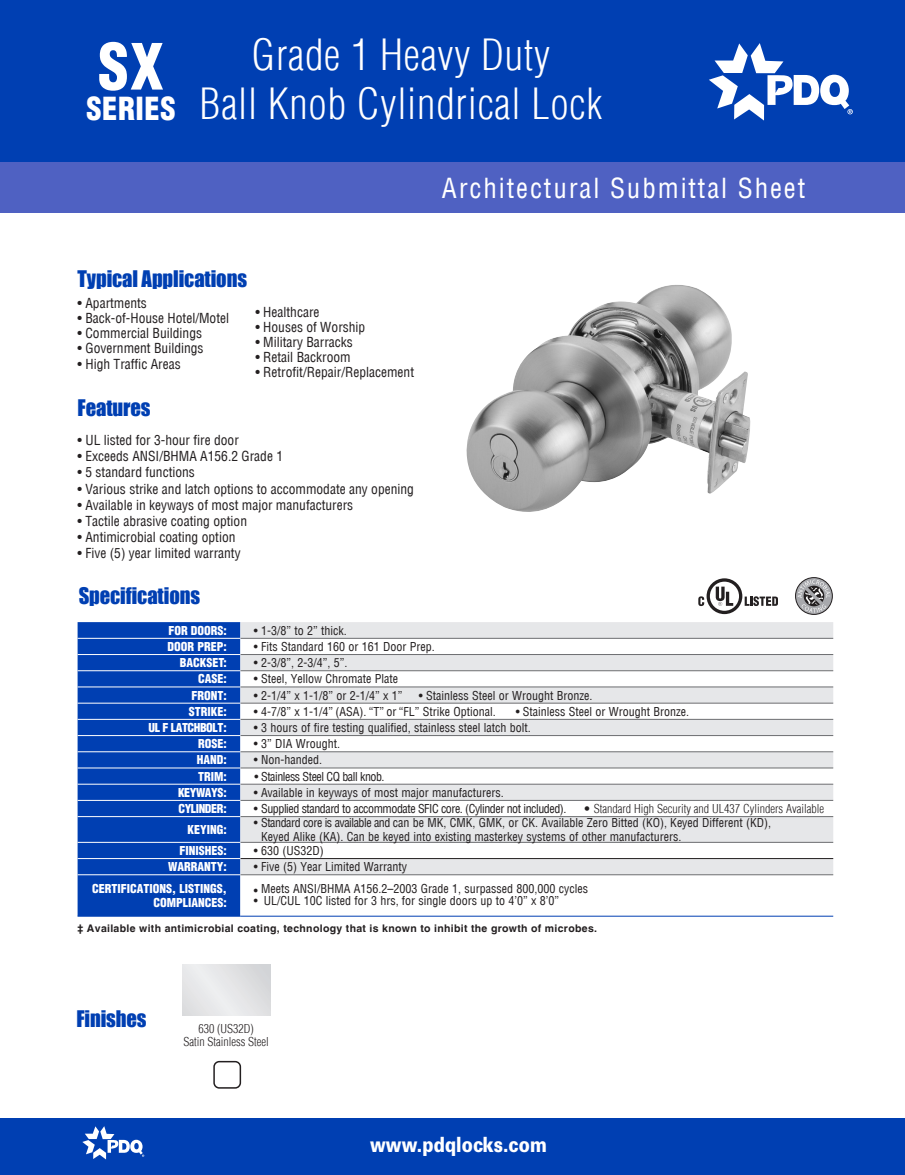
<style>
.page{position:relative;width:905px;height:1175px;background:#fff}
.page>*{position:absolute;margin:0;border:0;box-sizing:border-box;transform-origin:0 0}
.t1{font:900 condensed 62.1px "Helvetica LT";color:#fff}
.t2{font:300 condensed 42px/49.2px "Helvetica LT";letter-spacing:.02em;color:#fff;text-align:center}
.t3{font:900 condensed 31.05px "Helvetica LT";letter-spacing:.02em;color:#fff}
.t4{font:condensed 27px "Helvetica LT";letter-spacing:.07em;color:#fff}
.t5{font:21px "Impact";letter-spacing:-.005em;color:#003fb2}
.t6{font:900 21px "Univers";color:#fff;scale:.8 1}
.t7{font:condensed 13.5px "Helvetica LT";color:#231f20}
.t8{font:condensed 12px/13.5px "Helvetica LT";color:#231f20}
.t9{font:900 condensed 12px/13.5px "Helvetica LT";color:#fff;text-align:right}
.t10{font:condensed 12px "Helvetica LT";letter-spacing:-.04em;color:#231f20}
.t11{font:300 condensed 12px/13.5px "Helvetica LT";color:#231f20;text-align:center}
.t12{font:900 condensed 12px "Helvetica LT";letter-spacing:-.04em;color:#fff}
.t13{font:700 10.5px "Helvetica LT";letter-spacing:.03em;color:#231f20}
</style>
<div class="page">
<div style="left:0;top:0;width:904px;height:162px;background:#003fb2"></div>
<div style="left:0;top:162px;width:904px;height:51px;background:#4f61c2"></div>
<svg style="left:709px;top:43px;width:143px;height:78px"></svg>
<div style="left:0;top:1118px;width:904px;height:56px;background:#003fb2"></div>
<svg style="left:82px;top:1126px;width:62px;height:33px"></svg>
<div style="left:78px;top:622px;width:162px;height:293px;background:#003fb2"></div>
<div style="left:240px;top:622px;width:593px;height:16px;background:#e6e7e9"></div>
<svg style="left:240px;top:639px;width:593px;height:276px"></svg>
<hr style="left:240px;top:638px;width:593px;height:1px;background:#6c6d70">
<hr style="left:240px;top:654px;width:593px;height:1px;background:#6c6d70">
<hr style="left:240px;top:670px;width:593px;height:1px;background:#6c6d70">
<hr style="left:240px;top:686px;width:593px;height:1px;background:#6c6d70">
<hr style="left:240px;top:702px;width:593px;height:1px;background:#6c6d70">
<hr style="left:240px;top:719px;width:593px;height:1px;background:#6c6d70">
<hr style="left:240px;top:735px;width:593px;height:1px;background:#6c6d70">
<hr style="left:240px;top:751px;width:593px;height:1px;background:#6c6d70">
<hr style="left:240px;top:767px;width:593px;height:1px;background:#6c6d70">
<hr style="left:240px;top:783px;width:593px;height:1px;background:#6c6d70">
<hr style="left:240px;top:800px;width:593px;height:1px;background:#6c6d70">
<hr style="left:240px;top:816px;width:593px;height:1px;background:#6c6d70">
<hr style="left:240px;top:842px;width:593px;height:1px;background:#6c6d70">
<hr style="left:240px;top:858px;width:593px;height:1px;background:#231f20">
<hr style="left:240px;top:874px;width:593px;height:1px;background:#6c6d70">
<hr style="left:78px;top:638px;width:162px;height:1px;background:#fff">
<hr style="left:78px;top:654px;width:162px;height:1px;background:#fff">
<hr style="left:78px;top:670px;width:162px;height:1px;background:#fff">
<hr style="left:78px;top:686px;width:162px;height:1px;background:#fff">
<hr style="left:78px;top:702px;width:162px;height:1px;background:#fff">
<hr style="left:78px;top:719px;width:162px;height:1px;background:#fff">
<hr style="left:78px;top:735px;width:162px;height:1px;background:#fff">
<hr style="left:78px;top:751px;width:162px;height:1px;background:#fff">
<hr style="left:78px;top:767px;width:162px;height:1px;background:#fff">
<hr style="left:78px;top:783px;width:162px;height:1px;background:#fff">
<hr style="left:78px;top:800px;width:162px;height:1px;background:#fff">
<hr style="left:78px;top:816px;width:162px;height:1px;background:#fff">
<hr style="left:78px;top:842px;width:162px;height:1px;background:#fff">
<hr style="left:78px;top:858px;width:162px;height:1px;background:#fff">
<hr style="left:78px;top:874px;width:162px;height:1px;background:#fff">
<hr style="left:78px;top:915px;width:162px;height:1px;background:#003fb2">
<hr style="left:240px;top:915px;width:593px;height:1px;background:#003fb2">
<svg style="left:698px;top:578px;width:80px;height:36px"></svg>
<div style="left:795px;top:577px;width:37px;height:37px;border:1px solid #231f20;border-radius:50%"></div>
<svg style="left:797px;top:579px;width:33px;height:33px"></svg>
<img style="left:466px;top:285px;width:285px;height:227px">
<div style="left:183px;top:964px;width:87px;height:51px;background:linear-gradient(to right,#ececee,#dddddf)"></div>
<div style="left:213px;top:1060px;width:28px;height:28px;border:2px solid #231f20;border-radius:5px"></div>
<p class="t1" style="left:98px;top:27px;width:67px">SX</p>
<p class="t3" style="left:86px;top:89px;width:91px">SERIES</p>
<p class="t2" style="left:200px;top:30px;width:404px">Grade 1 Heavy Duty<br>Ball Knob Cylindrical Lock</p>
<p class="t4" style="left:442px;top:171px;width:365px">Architectural Submittal Sheet</p>
<p class="t5" style="left:78px;top:262px;width:171px">Typical Applications</p>
<p class="t7" style="left:78px;top:295px;width:71px">• Apartments</p>
<p class="t7" style="left:78px;top:310px;width:153px">• Back-of-House Hotel/Motel</p>
<p class="t7" style="left:78px;top:325px;width:126px">• Commercial Buildings</p>
<p class="t7" style="left:78px;top:340px;width:127px">• Government Buildings</p>
<p class="t7" style="left:78px;top:355px;width:105px">• High Traffic Areas</p>
<p class="t5" style="left:78px;top:391px;width:74px">Features</p>
<p class="t7" style="left:255px;top:304px;width:66px">• Healthcare</p>
<p class="t7" style="left:255px;top:319px;width:111px">• Houses of Worship</p>
<p class="t7" style="left:255px;top:334px;width:99px">• Military Barracks</p>
<p class="t7" style="left:255px;top:349px;width:97px">• Retail Backroom</p>
<p class="t7" style="left:255px;top:363px;width:160px">• Retrofit/Repair/Replacement</p>
<p class="t7" style="left:78px;top:431px;width:163px">• UL listed for 3-hour fire door</p>
<p class="t7" style="left:78px;top:448px;width:207px">• Exceeds ANSI/BHMA A156.2 Grade 1</p>
<p class="t7" style="left:78px;top:464px;width:119px">• 5 standard functions</p>
<p class="t7" style="left:78px;top:480px;width:338px">• Various strike and latch options to accommodate any opening</p>
<p class="t7" style="left:78px;top:496px;width:277px">• Available in keyways of most major manufacturers</p>
<p class="t7" style="left:78px;top:512px;width:171px">• Tactile abrasive coating option</p>
<p class="t7" style="left:78px;top:529px;width:159px">• Antimicrobial coating option</p>
<p class="t7" style="left:78px;top:545px;width:165px">• Five (5) year limited warranty</p>
<p class="t5" style="left:79px;top:579px;width:123px">Specifications</p>
<p class="t9" style="left:168px;top:623px;width:60px">FOR DOORS:</p>
<p class="t8" style="left:254px;top:623px;width:94px">• 1-3/8” to 2” thick.</p>
<p class="t9" style="left:167px;top:639px;width:61px">DOOR PREP:</p>
<p class="t8" style="left:254px;top:639px;width:182px">• Fits Standard 160 or 161 Door Prep.</p>
<p class="t9" style="left:180px;top:656px;width:49px">BACKSET:</p>
<p class="t8" style="left:254px;top:656px;width:95px">• 2-3/8”, 2-3/4”, 5”.</p>
<p class="t9" style="left:198px;top:672px;width:30px">CASE:</p>
<p class="t8" style="left:254px;top:672px;width:146px">• Steel, Yellow Chromate Plate</p>
<p class="t9" style="left:191px;top:688px;width:37px">FRONT:</p>
<p class="t8" style="left:254px;top:688px;width:150px">• 2-1/4” x 1-1/8” or 2-1/4” x 1”</p>
<p class="t8" style="left:419px;top:688px;width:175px">• Stainless Steel or Wrought Bronze.</p>
<p class="t9" style="left:189px;top:704px;width:40px">STRIKE:</p>
<p class="t8" style="left:254px;top:704px;width:243px">• 4-7/8” x 1-1/4” (ASA). “T” or “FL” Strike Optional.</p>
<p class="t8" style="left:515px;top:704px;width:175px">• Stainless Steel or Wrought Bronze.</p>
<p class="t12" style="left:149px;top:720px;width:80px">UL F LATCHBOLT:</p>
<p class="t8" style="left:254px;top:720px;width:278px">• 3 hours of fire testing qualified, stainless steel latch bolt.</p>
<p class="t9" style="left:198px;top:737px;width:30px">ROSE:</p>
<p class="t8" style="left:254px;top:737px;width:88px">• 3” DIA Wrought.</p>
<p class="t9" style="left:197px;top:753px;width:32px">HAND:</p>
<p class="t8" style="left:254px;top:753px;width:70px">• Non-handed.</p>
<p class="t9" style="left:198px;top:769px;width:30px">TRIM:</p>
<p class="t10" style="left:254px;top:768px;width:132px">• Stainless Steel CQ ball knob.</p>
<p class="t12" style="left:178px;top:784px;width:50px">KEYWAYS:</p>
<p class="t8" style="left:254px;top:785px;width:251px">• Available in keyways of most major manufacturers.</p>
<p class="t12" style="left:178px;top:801px;width:50px">CYLINDER:</p>
<p class="t10" style="left:254px;top:801px;width:314px">• Supplied standard to accommodate SFIC core. (Cylinder not included).</p>
<p class="t11" style="left:583px;top:801px;width:242px">• Standard High Security and UL437 Cylinders Available</p>
<p class="t9" style="left:187px;top:822px;width:41px">KEYING:</p>
<p class="t8" style="left:261px;top:816px;width:511px;text-indent:-7px">• Standard core is available and can be MK, CMK, GMK, or CK. Available Zero Bitted (KO), Keyed Different (KD),<br>Keyed Alike (KA). Can be keyed into existing masterkey systems of other manufacturers.</p>
<p class="t9" style="left:179px;top:843px;width:49px">FINISHES:</p>
<p class="t8" style="left:254px;top:843px;width:71px">• 630 (US32D)</p>
<p class="t9" style="left:168px;top:860px;width:60px">WARRANTY:</p>
<p class="t8" style="left:254px;top:860px;width:155px">• Five (5) Year Limited Warranty</p>
<p class="t9" style="left:92px;top:882px;width:136px">CERTIFICATIONS, LISTINGS,<br>COMPLIANCES:</p>
<p class="t8" style="left:254px;top:881px;width:336px">• Meets ANSI/BHMA A156.2–2003 Grade 1, surpassed 800,000 cycles</p>
<p class="t8" style="left:254px;top:894px;width:307px">• UL/CUL 10C listed for 3 hrs, for single doors up to 4’0” x 8’0”</p>
<p class="t13" style="left:78px;top:921px;width:521px">‡ Available with antimicrobial coating, technology that is known to inhibit the growth of microbes.</p>
<p class="t5" style="left:76px;top:1002px;width:72px">Finishes</p>
<p class="t11" style="left:183px;top:1021px;width:87px">630 (US32D)<br>Satin Stainless Steel</p>
<p class="t6" style="left:370px;top:1131px;width:222px">www.pdqlocks.com</p>
</div>
